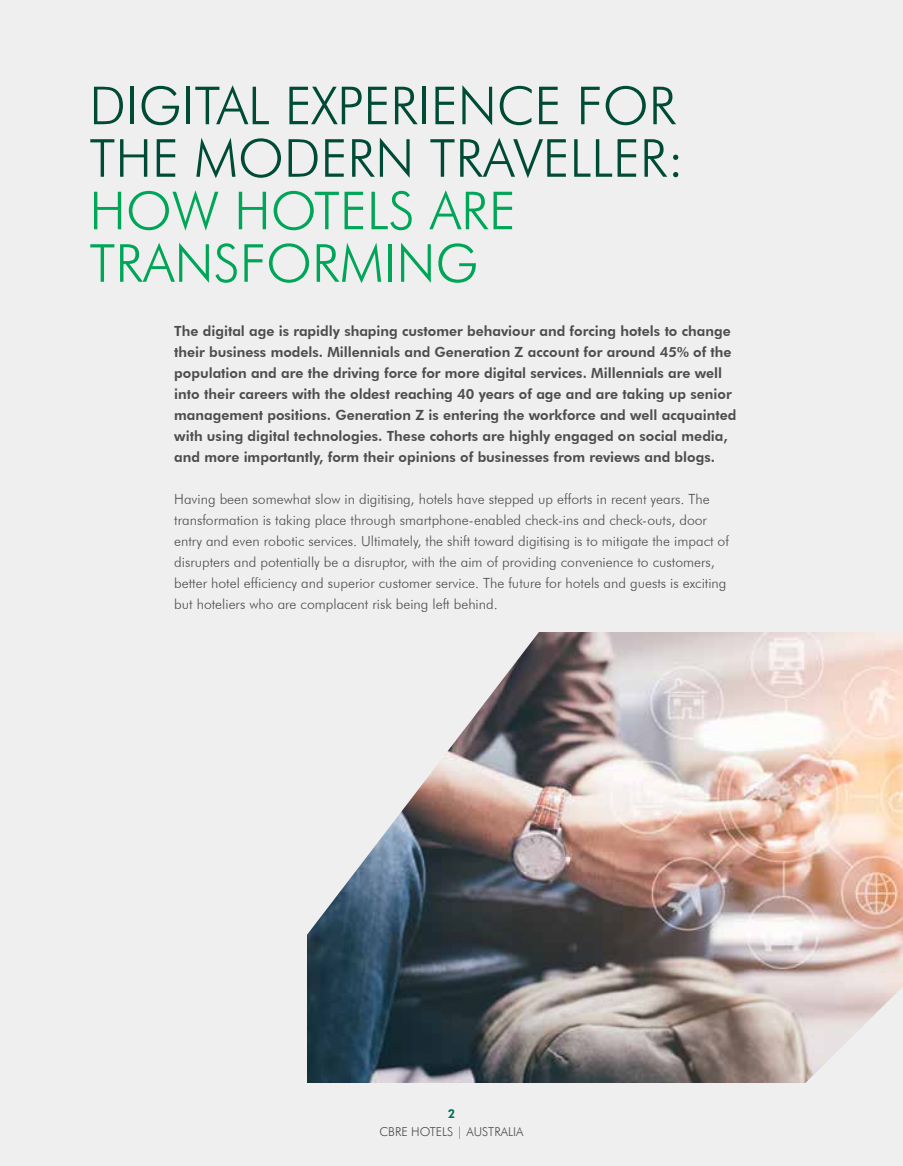
<style>
.page{position:relative;width:903px;height:1166px;background:#efeff0}
.page>*{position:absolute;margin:0;border:0;box-sizing:border-box;transform-origin:0 0}
.t1{font:300 52.5px/52.5px "Futura BT";color:#004b35}
.t2{font:300 52.5px/52.5px "Futura BT";color:#00a657}
.t3{font:800 14px/21px "Futura BT";color:#4d4d4f}
.t4{font:300 14px/21px "Futura BT";color:#4d4d4f}
.t5{font:300 12.25px "Futura BT";color:#4d4d4f}
.t6{font:800 12.25px "Futura BT";color:#006f51}
</style>
<div class="page">
<img style="left:307px;top:632px;width:596px;height:450px">
<svg style="left:767px;top:986px;width:136px;height:97px"></svg>
<svg style="left:307px;top:632px;width:233px;height:335px"></svg>
<h1 class="t1" style="left:89px;top:79px;width:596px">DIGITAL EXPERIENCE FOR<br>THE MODERN TRAVELLER:</h1>
<h1 class="t2" style="left:89px;top:184px;width:428px">HOW HOTELS ARE<br>TRANSFORMING</h1>
<p class="t3" style="left:174px;top:320px;width:564px">The digital age is rapidly shaping customer behaviour and forcing hotels to change their business models. Millennials and Generation Z account for around 45% of the population and are the driving force for more digital services. Millennials are well into their careers with the oldest reaching 40 years of age and are taking up senior management positions. Generation Z is entering the workforce and well acquainted with using digital technologies. These cohorts are highly engaged on social media, and more importantly, form their opinions of businesses from reviews and blogs.</p>
<p class="t4" style="left:174px;top:488px;width:556px">Having been somewhat slow in digitising, hotels have stepped up efforts in recent years. The transformation is taking place through smartphone-enabled check-ins and check-outs, door entry and even robotic services. Ultimately, the shift toward digitising is to mitigate the impact of disrupters and potentially be a disruptor, with the aim of providing convenience to customers, better hotel efficiency and superior customer service. The future for hotels and guests is exciting but hoteliers who are complacent risk being left behind.</p>
<p class="t6" style="left:448px;top:1106px;width:9px">2</p>
<p class="t5" style="left:379px;top:1123px;width:146px">CBRE HOTELS | AUSTRALIA</p>
</div>
